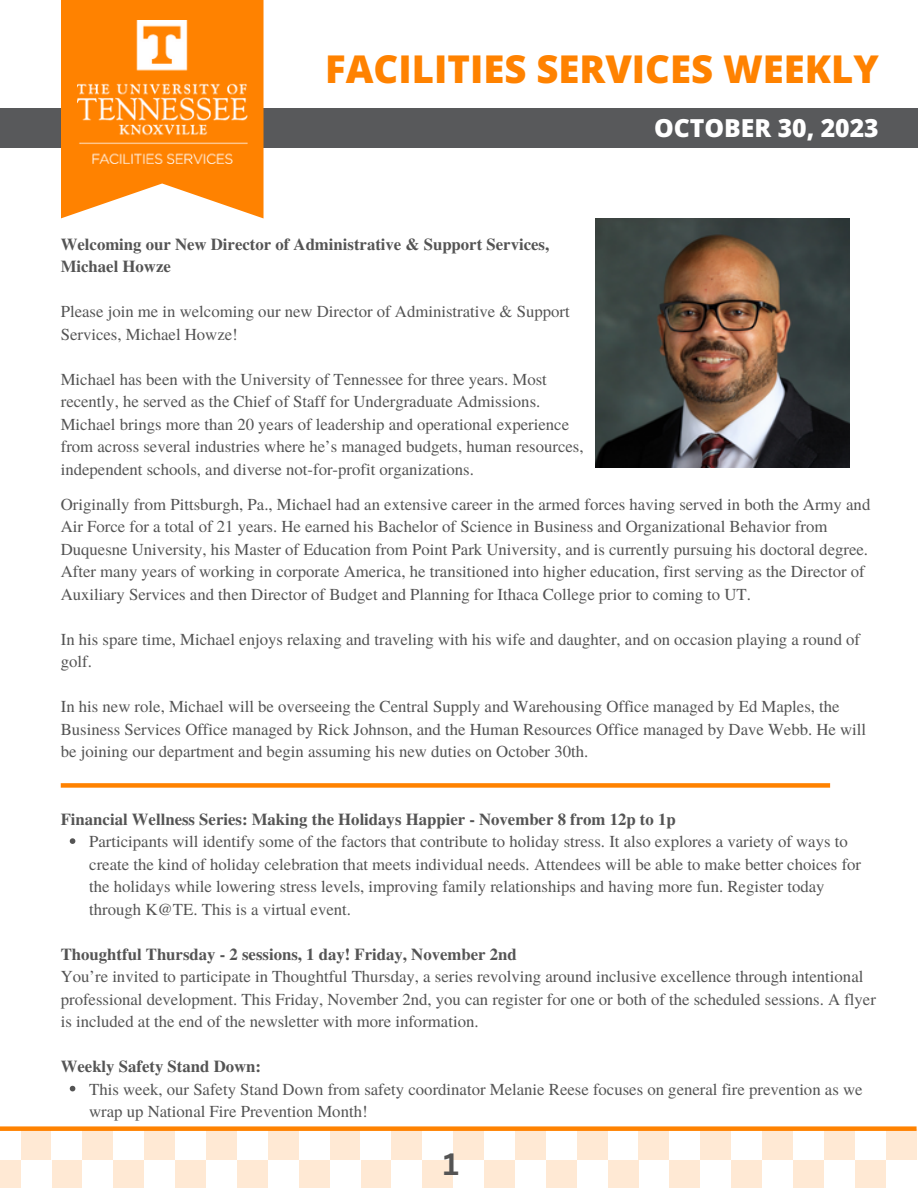
<style>
.page{position:relative;width:918px;height:1188px;background:#fff}
.page>*{position:absolute;margin:0;border:0;box-sizing:border-box;transform-origin:0 0}
.t1{font:800 38.25px "Open Sans";color:#ff8200}
.t2{font:700 30px "Canva Sans";color:#545454}
.t3{font:800 24.75px "Open Sans";color:#fff}
.t4{font:16.8px/22.5px "Te X Gyre Termes";color:#545454}
.t5{font:700 16.8px/22.5px "Te X Gyre Termes";color:#545454}
</style>
<div class="page">
<div style="left:0;top:108px;width:918px;height:40px;background:#58595b"></div>
<svg style="left:61px;top:0;width:203px;height:218px;fill:#ff8200"></svg>
<img style="left:77px;top:20px;width:170px;height:143px">
<div style="left:700px;top:1129px;width:31px;height:31px;background:#ffe9d4"></div>
<div style="left:762px;top:1129px;width:31px;height:31px;background:#ffe9d4"></div>
<div style="left:824px;top:1129px;width:31px;height:31px;background:#ffe9d4"></div>
<div style="left:886px;top:1129px;width:31px;height:31px;background:#ffe9d4"></div>
<div style="left:855px;top:1160px;width:31px;height:28px;background:#ffe9d4"></div>
<div style="left:793px;top:1160px;width:31px;height:28px;background:#ffe9d4"></div>
<div style="left:731px;top:1160px;width:31px;height:28px;background:#ffe9d4"></div>
<div style="left:669px;top:1160px;width:31px;height:28px;background:#ffe9d4"></div>
<div style="left:453px;top:1129px;width:31px;height:31px;background:#ffe9d4"></div>
<div style="left:515px;top:1129px;width:31px;height:31px;background:#ffe9d4"></div>
<div style="left:577px;top:1129px;width:31px;height:31px;background:#ffe9d4"></div>
<div style="left:639px;top:1129px;width:30px;height:31px;background:#ffe9d4"></div>
<div style="left:608px;top:1160px;width:31px;height:28px;background:#ffe9d4"></div>
<div style="left:546px;top:1160px;width:31px;height:28px;background:#ffe9d4"></div>
<div style="left:484px;top:1160px;width:31px;height:28px;background:#ffe9d4"></div>
<div style="left:422px;top:1160px;width:31px;height:28px;background:#ffe9d4"></div>
<div style="left:206px;top:1129px;width:31px;height:31px;background:#ffe9d4"></div>
<div style="left:268px;top:1129px;width:31px;height:31px;background:#ffe9d4"></div>
<div style="left:330px;top:1129px;width:30px;height:31px;background:#ffe9d4"></div>
<div style="left:391px;top:1129px;width:31px;height:31px;background:#ffe9d4"></div>
<div style="left:360px;top:1160px;width:31px;height:28px;background:#ffe9d4"></div>
<div style="left:299px;top:1160px;width:31px;height:28px;background:#ffe9d4"></div>
<div style="left:237px;top:1160px;width:31px;height:28px;background:#ffe9d4"></div>
<div style="left:175px;top:1160px;width:31px;height:28px;background:#ffe9d4"></div>
<div style="left:21px;top:1129px;width:31px;height:31px;background:#ffe9d4"></div>
<div style="left:82px;top:1129px;width:31px;height:31px;background:#ffe9d4"></div>
<div style="left:144px;top:1129px;width:31px;height:31px;background:#ffe9d4"></div>
<div style="left:113px;top:1160px;width:31px;height:28px;background:#ffe9d4"></div>
<div style="left:52px;top:1160px;width:30px;height:28px;background:#ffe9d4"></div>
<div style="left:0;top:1160px;width:21px;height:28px;background:#ffe9d4"></div>
<div style="left:0;top:1126px;width:917px;height:5px;background:#ff8200"></div>
<img style="left:595px;top:218px;width:255px;height:249px">
<svg style="left:70px;top:838px;width:5px;height:6px"></svg>
<svg style="left:70px;top:1086px;width:5px;height:5px"></svg>
<div style="left:61px;top:783px;width:769px;height:5px;background:#ff8200"></div>
<p class="t1" style="left:325px;top:42px;width:555px">FACILITIES SERVICES WEEKLY</p>
<p class="t3" style="left:654px;top:111px;width:226px">OCTOBER 30, 2023</p>
<p class="t5" style="left:61px;top:232px;width:490px">Welcoming our New Director of Administrative &amp; Support Services,<br>Michael Howze</p>
<p class="t4" style="left:61px;top:300px;width:510px">Please join me in welcoming our new Director of Administrative &amp; Support<br>Services, Michael Howze!</p>
<p class="t4" style="left:61px;top:367px;width:524px">Michael has been with the University of Tennessee for three years. Most recently, he served as the Chief of Staff for Undergraduate Admissions.<br>Michael brings more than 20 years of leadership and operational experience from across several industries where he’s managed budgets, human resources, independent schools, and diverse not-for-profit organizations.</p>
<p class="t4" style="left:61px;top:492px;width:811px">Originally from Pittsburgh, Pa., Michael had an extensive career in the armed forces having served in both the Army and Air Force for a total of 21 years. He earned his Bachelor of Science in Business and Organizational Behavior from Duquesne University, his Master of Education from Point Park University, and is currently pursuing his doctoral degree.<br>After many years of working in corporate America, he transitioned into higher education, first serving as the Director of Auxiliary Services and then Director of Budget and Planning for Ithaca College prior to coming to UT.</p>
<p class="t4" style="left:61px;top:627px;width:801px">In his spare time, Michael enjoys relaxing and traveling with his wife and daughter, and on occasion playing a round of golf.</p>
<p class="t4" style="left:61px;top:695px;width:807px">In his new role, Michael will be overseeing the Central Supply and Warehousing Office managed by Ed Maples, the<br>Business Services Office managed by Rick Johnson, and the Human Resources Office managed by Dave Webb. He will be joining our department and begin assuming his new duties on October 30th.</p>
<p class="t5" style="left:61px;top:807px;width:616px">Financial Wellness Series: Making the Holidays Happier - November 8 from 12p to 1p</p>
<p class="t4" style="left:89px;top:830px;width:773px">Participants will identify some of the factors that contribute to holiday stress. It also explores a variety of ways to create the kind of holiday celebration that meets individual needs. Attendees will be able to make better choices for the holidays while lowering stress levels, improving family relationships and having more fun. Register today through K@TE. This is a virtual event.</p>
<p class="t5" style="left:61px;top:942px;width:458px">Thoughtful Thursday - 2 sessions, 1 day! Friday, November 2nd</p>
<p class="t4" style="left:61px;top:965px;width:817px">You’re invited to participate in Thoughtful Thursday, a series revolving around inclusive excellence through intentional professional development. This Friday, November 2nd, you can register for one or both of the scheduled sessions. A flyer is included at the end of the newsletter with more information.</p>
<p class="t5" style="left:61px;top:1055px;width:202px">Weekly Safety Stand Down:</p>
<p class="t4" style="left:89px;top:1077px;width:775px">This week, our Safety Stand Down from safety coordinator Melanie Reese focuses on general fire prevention as we wrap up National Fire Prevention Month!</p>
<p class="t2" style="left:443px;top:1143px;width:17px">1</p>
</div>
